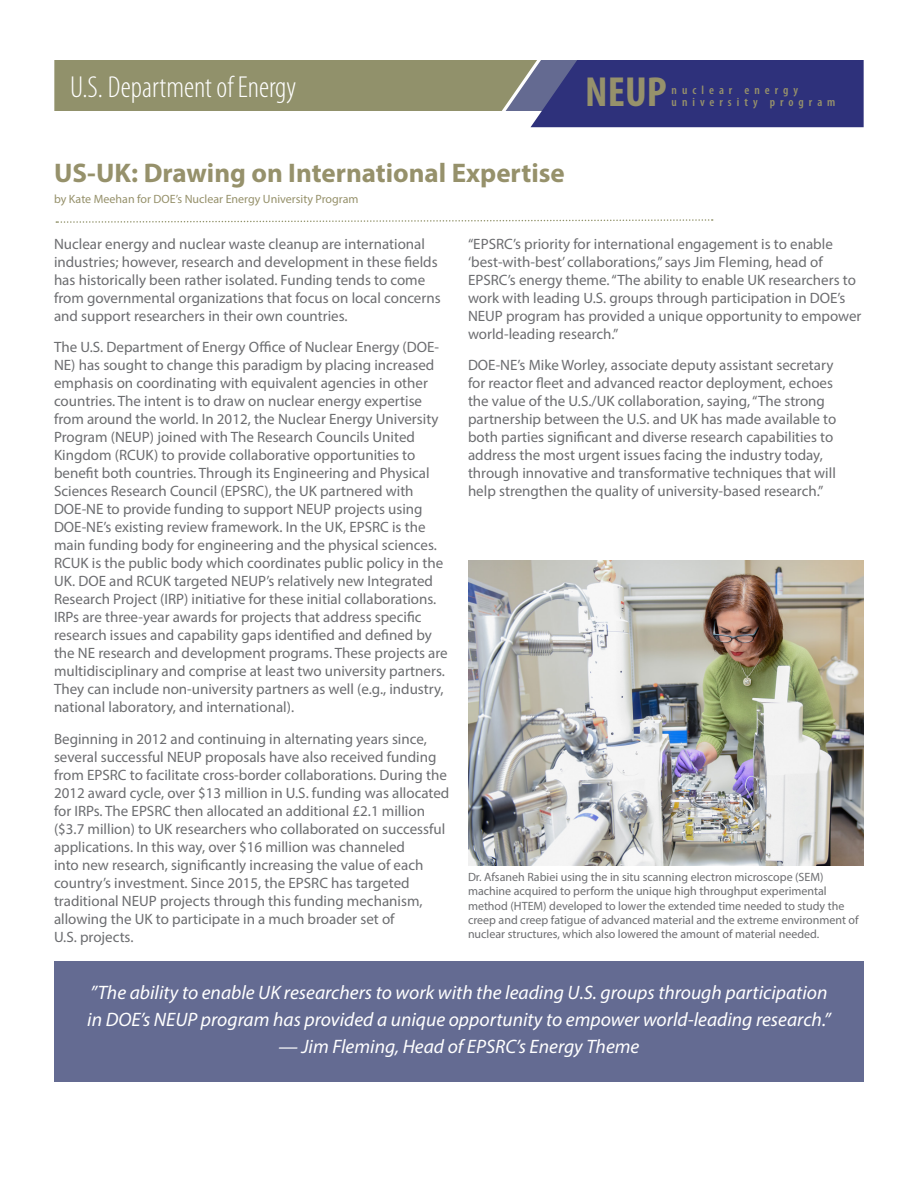
<style>
.page{position:relative;width:918px;height:1188px;background:#fff}
.page>*{position:absolute;margin:0;border:0;box-sizing:border-box;transform-origin:0 0}
.t1{font:700 condensed 42.3px "Myriad Pro";color:#96916b}
.t2{font:300 condensed 30.45px "Myriad Pro";color:#fff}
.t3{font:700 27px "Myriad Pro";color:#96916b}
.t4{font:italic 19.5px/27px "Myriad Pro";color:#fff}
.t5{font:15px/18px "Myriad Pro";color:#6c6d70}
.t6{font:600 condensed 12.15px/12px "Myriad Pro";letter-spacing:.4em;color:#96916b}
.t7{font:12px/14.4px "Myriad Pro";color:#6c6d70}
.t8{font:12px "Myriad Pro";color:#96916b}
</style>
<div class="page">
<svg style="left:54px;top:60px;width:810px;height:67px;background:#797b88"></svg>
<svg style="left:56px;top:219px;width:657px;height:4px"></svg>
<img style="left:468px;top:560px;width:396px;height:305px">
<div style="left:54px;top:961px;width:810px;height:121px;background:#646b92"></div>
<h2 class="t2" style="left:70px;top:70px;width:227px">U.S. Department of Energy</h2>
<h1 class="t1" style="left:585px;top:65px;width:83px">NEUP</h1>
<p class="t6" style="left:672px;top:84px;width:165px">nuclear energy university program</p>
<p class="t3" style="left:54px;top:156px;width:512px">US-UK: Drawing on International Expertise</p>
<p class="t8" style="left:54px;top:192px;width:306px">by Kate Meehan for DOE’s Nuclear Energy University Program</p>
<p class="t5" style="left:54px;top:235px;width:388px">Nuclear energy and nuclear waste cleanup are international industries; however, research and development in these fields has historically been rather isolated. Funding tends to come from governmental organizations that focus on local concerns and support researchers in their own countries.</p>
<p class="t5" style="left:54px;top:338px;width:395px">The U.S. Department of Energy Office of Nuclear Energy (DOE-NE) has sought to change this paradigm by placing increased emphasis on coordinating with equivalent agencies in other countries. The intent is to draw on nuclear energy expertise from around the world. In 2012, the Nuclear Energy University Program (NEUP) joined with The Research Councils United Kingdom (RCUK) to provide collaborative opportunities to benefit both countries. Through its Engineering and Physical Sciences Research Council (EPSRC), the UK partnered with DOE-NE to provide funding to support NEUP projects using DOE-NE’s existing review framework. In the UK, EPSRC is the main funding body for engineering and the physical sciences.<br>RCUK is the public body which coordinates public policy in the UK. DOE and RCUK targeted NEUP’s relatively new Integrated Research Project (IRP) initiative for these initial collaborations.<br>IRPs are three-year awards for projects that address specific research issues and capability gaps identified and defined by the NE research and development programs. These projects are multidisciplinary and comprise at least two university partners.<br>They can include non-university partners as well (e.g., industry, national laboratory, and international).</p>
<p class="t5" style="left:54px;top:730px;width:397px">Beginning in 2012 and continuing in alternating years since, several successful NEUP proposals have also received funding from EPSRC to facilitate cross-border collaborations. During the 2012 award cycle, over $13 million in U.S. funding was allocated for IRPs. The EPSRC then allocated an additional £2.1 million ($3.7 million) to UK researchers who collaborated on successful applications. In this way, over $16 million was channeled<br>into new research, significantly increasing the value of each country’s investment. Since 2015, the EPSRC has targeted traditional NEUP projects through this funding mechanism, allowing the UK to participate in a much broader set of</p>
<p class="t5" style="left:54px;top:928px;width:81px">U.S. projects.</p>
<p class="t5" style="left:468px;top:235px;width:395px">“EPSRC’s priority for international engagement is to enable ‘best-with-best’ collaborations,” says Jim Fleming, head of EPSRC’s energy theme. “The ability to enable UK researchers to work with leading U.S. groups through participation in DOE’s NEUP program has provided a unique opportunity to empower world-leading research.”</p>
<p class="t5" style="left:468px;top:356px;width:370px">DOE-NE’s Mike Worley, associate deputy assistant secretary for reactor fleet and advanced reactor deployment, echoes the value of the U.S./UK collaboration, saying, “The strong partnership between the U.S. and UK has made available to both parties significant and diverse research capabilities to address the most urgent issues facing the industry today, through innovative and transformative techniques that will help strengthen the quality of university-based research.”</p>
<p class="t7" style="left:468px;top:869px;width:392px">Dr. Afsaneh Rabiei using the in situ scanning electron microscope (SEM) machine acquired to perform the unique high throughput experimental method (HTEM) developed to lower the extended time needed to study the creep and creep fatigue of advanced material and the extreme environment of nuclear structures, which also lowered the amount of material needed.</p>
<p class="t4" style="left:87px;top:979px;width:745px">”The ability to enable UK researchers to work with the leading U.S. groups through participation in DOE’s NEUP program has provided a unique opportunity to empower world-leading research.”</p>
<p class="t4" style="left:279px;top:1033px;width:362px">— Jim Fleming, Head of EPSRC’s Energy Theme</p>
</div>
